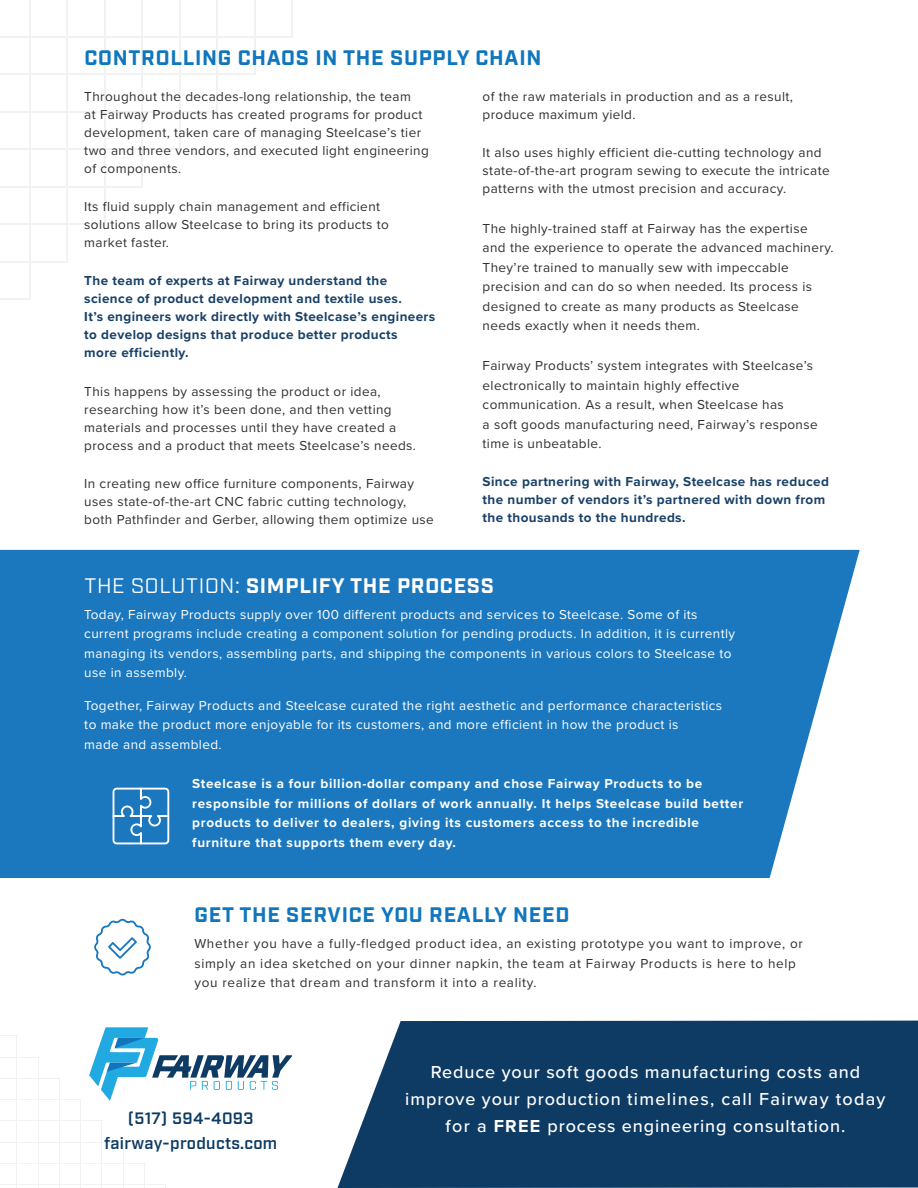
<style>
.page{position:relative;width:918px;height:1188px;background:#fff}
.page>*{position:absolute;margin:0;border:0;box-sizing:border-box;transform-origin:0 0}
.t1{font:700 21px "Industry";letter-spacing:.035em;color:#1076bd}
.t2{font:700 21px "Industry";letter-spacing:.035em;color:#fff}
.body{font:500 18px/27px "Proxima Nova";letter-spacing:.05em;color:#fff;text-align:center}
.t3{font:600 16.5px "Industry";letter-spacing:.02em;color:#0e3b63}
.body-2{font:13.5px/18px "Proxima Nova";letter-spacing:.03em;color:#312f30}
.First_line{font:13.5px/19.5px "Proxima Nova";letter-spacing:.03em;color:#fff}
.body-3{font:700 13.5px/18px "Proxima Nova";letter-spacing:.03em;color:#194167}
.body-4{font:700 13.5px/19.5px "Proxima Nova";letter-spacing:.05em;color:#fff}
.First_line-2{font:13.5px/19.5px "Proxima Nova";letter-spacing:.05em;color:#312f30}
.First_line-3{font:13.5px/18px "Proxima Nova";letter-spacing:.03em;color:#312f30}
.s1{font-weight:400}
.s2{font-weight:700}
</style>
<div class="page">
<hr style="left:29px;top:0;width:1px;height:300px;background:#cbcbcb">
<hr style="left:66px;top:0;width:2px;height:262px;background:#cbcbcb">
<hr style="left:104px;top:0;width:1px;height:225px;background:#cbcbcb">
<hr style="left:141px;top:0;width:2px;height:187px;background:#cbcbcb">
<hr style="left:179px;top:0;width:1px;height:150px;background:#cbcbcb">
<hr style="left:216px;top:0;width:2px;height:112px;background:#cbcbcb">
<hr style="left:254px;top:0;width:1px;height:75px;background:#cbcbcb">
<hr style="left:291px;top:0;width:2px;height:37px;background:#cbcbcb">
<hr style="left:0;top:298px;width:30px;height:2px;background:#cbcbcb">
<hr style="left:0;top:261px;width:68px;height:1px;background:#cbcbcb">
<hr style="left:0;top:223px;width:105px;height:2px;background:#cbcbcb">
<hr style="left:0;top:186px;width:143px;height:1px;background:#cbcbcb">
<hr style="left:0;top:148px;width:180px;height:2px;background:#cbcbcb">
<hr style="left:0;top:111px;width:216px;height:1px;background:#cbcbcb">
<hr style="left:0;top:73px;width:255px;height:2px;background:#cbcbcb">
<hr style="left:0;top:36px;width:293px;height:1px;background:#cbcbcb">
<hr style="left:16px;top:1035px;width:1px;height:153px;background:#cbcbcb">
<hr style="left:38px;top:1057px;width:1px;height:131px;background:#cbcbcb">
<hr style="left:59px;top:1078px;width:1px;height:110px;background:#cbcbcb">
<hr style="left:80px;top:1099px;width:1px;height:89px;background:#cbcbcb">
<hr style="left:101px;top:1120px;width:1px;height:68px;background:#cbcbcb">
<hr style="left:123px;top:1142px;width:1px;height:46px;background:#cbcbcb">
<svg style="left:144px;top:1164px;width:1px;height:24px"></svg>
<svg style="left:0;top:1035px;width:17px;height:1px"></svg>
<hr style="left:0;top:1057px;width:39px;height:1px;background:#cbcbcb">
<hr style="left:0;top:1078px;width:60px;height:1px;background:#cbcbcb">
<hr style="left:0;top:1099px;width:81px;height:1px;background:#cbcbcb">
<hr style="left:0;top:1120px;width:102px;height:1px;background:#cbcbcb">
<hr style="left:0;top:1142px;width:123px;height:1px;background:#cbcbcb">
<hr style="left:0;top:1163px;width:145px;height:1px;background:#cbcbcb">
<hr style="left:0;top:1184px;width:166px;height:1px;background:#cbcbcb">
<div style="left:338px;top:1021px;width:580px;height:167px;background:#0e3b63"></div>
<svg style="left:89px;top:1027px;width:203px;height:74px"></svg>
<div style="left:0;top:550px;width:860px;height:328px;background:#1b78be"></div>
<svg style="left:94px;top:919px;width:57px;height:57px"></svg>
<svg style="left:113px;top:788px;width:56px;height:56px;background:#4b94cb"></svg>
<p class="t1" style="left:84px;top:45px;width:459px">CONTROLLING CHAOS IN THE SUPPLY CHAIN</p>
<p class="First_line-3" style="left:84px;top:87px;width:346px">Throughout the decades-long relationship, the team<br>at Fairway Products has created programs for product development, taken care of managing Steelcase’s tier two and three vendors, and executed light engineering of components.</p>
<p class="body-2" style="left:84px;top:197px;width:306px">Its fluid supply chain management and efficient solutions allow Steelcase to bring its products to market faster.</p>
<p class="body-3" style="left:84px;top:272px;width:353px">The team of experts at Fairway understand the science of product development and textile uses.<br>It’s engineers work directly with Steelcase’s engineers to develop designs that produce better products<br>more efficiently.</p>
<p class="body-2" style="left:84px;top:382px;width:333px">This happens by assessing the product or idea, researching how it’s been done, and then vetting materials and processes until they have created a process and a product that meets Steelcase’s needs.</p>
<p class="body-2" style="left:84px;top:474px;width:351px">In creating new office furniture components, Fairway uses state-of-the-art CNC fabric cutting technology, both Pathfinder and Gerber, allowing them optimize use</p>
<p class="body-2" style="left:483px;top:87px;width:312px">of the raw materials in production and as a result, produce maximum yield.</p>
<p class="body-2" style="left:483px;top:143px;width:349px">It also uses highly efficient die-cutting technology and state-of-the-art program sewing to execute the intricate patterns with the utmost precision and accuracy.</p>
<p class="body-2" style="left:483px;top:218px;width:353px;line-height:19.5px">The highly-trained staff at Fairway has the expertise and the experience to operate the advanced machinery.<br>They’re trained to manually sew with impeccable precision and can do so when needed. Its process is designed to create as many products as Steelcase needs exactly when it needs them.</p>
<p class="body-2" style="left:483px;top:355px;width:337px;line-height:19.5px">Fairway Products’ system integrates with Steelcase’s electronically to maintain highly effective communication. As a result, when Steelcase has<br>a soft goods manufacturing need, Fairway’s response time is unbeatable.</p>
<p class="body-3" style="left:483px;top:473px;width:348px">Since partnering with Fairway, Steelcase has reduced the number of vendors it’s partnered with down from the thousands to the hundreds.</p>
<p class="t2" style="left:84px;top:573px;width:411px"><span class="s1">THE SOLUTION:</span> SIMPLIFY THE PROCESS</p>
<p class="First_line" style="left:84px;top:604px;width:652px">Today, Fairway Products supply over 100 different products and services to Steelcase. Some of its current programs include creating a component solution for pending products. In addition, it is currently managing its vendors, assembling parts, and shipping the components in various colors to Steelcase to use in assembly.</p>
<p class="First_line" style="left:84px;top:695px;width:639px">Together, Fairway Products and Steelcase curated the right aesthetic and performance characteristics to make the product more enjoyable for its customers, and more efficient in how the product is<br>made and assembled.</p>
<p class="body-4" style="left:192px;top:774px;width:552px">Steelcase is a four billion-dollar company and chose Fairway Products to be responsible for millions of dollars of work annually. It helps Steelcase build better products to deliver to dealers, giving its customers access to the incredible furniture that supports them every day.</p>
<p class="t1" style="left:195px;top:902px;width:376px">GET THE SERVICE YOU REALLY NEED</p>
<p class="First_line-2" style="left:194px;top:934px;width:610px">Whether you have a fully-fledged product idea, an existing prototype you want to improve, or simply an idea sketched on your dinner napkin, the team at Fairway Products is here to help you realize that dream and transform it into a reality.</p>
<p class="t3" style="left:128px;top:1109px;width:127px">(517) 594-4093</p>
<p class="t3" style="left:104px;top:1134px;width:175px">fairway-products.com</p>
<p class="body" style="left:405px;top:1058px;width:482px">Reduce your soft goods manufacturing costs and improve your production timelines, call Fairway today for a <span class="s2">FREE</span> process engineering consultation.</p>
</div>
